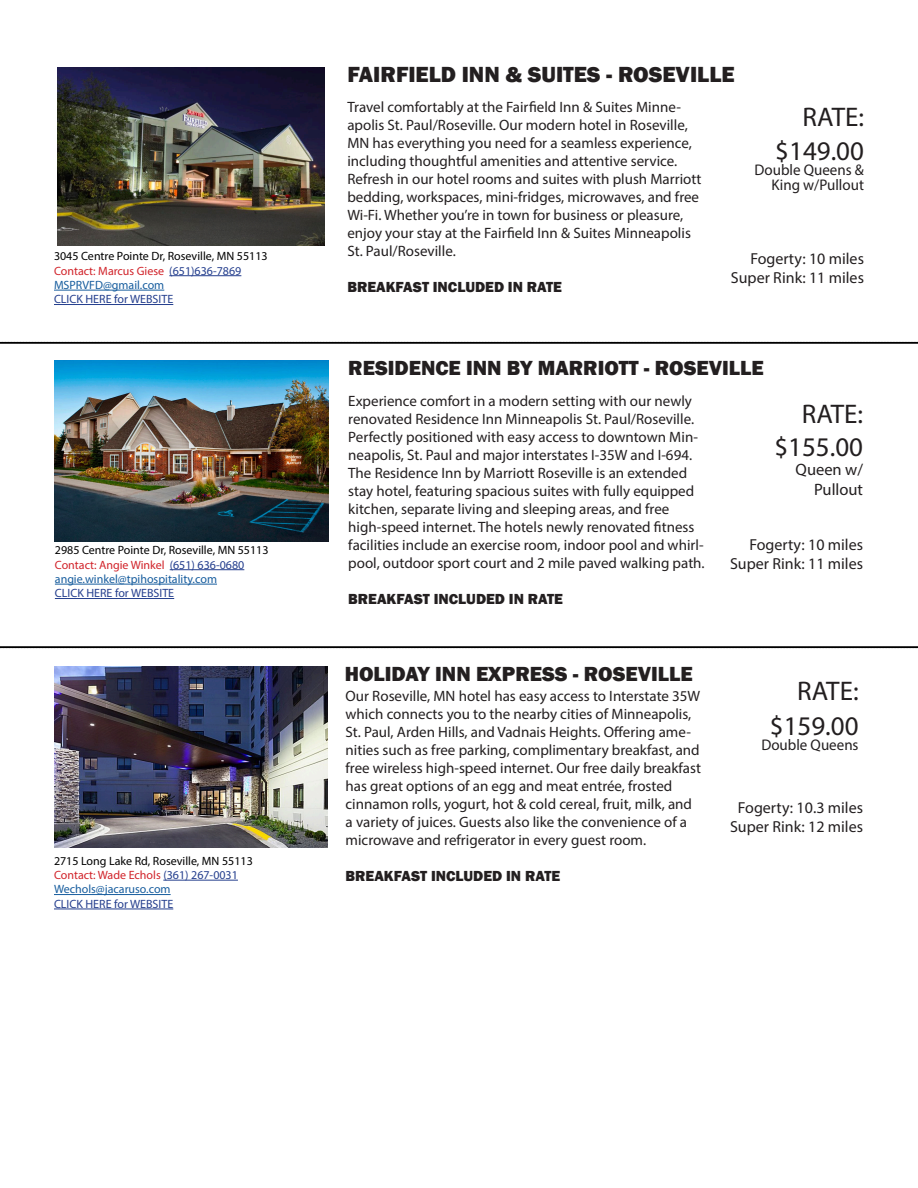
<style>
.page{position:relative;width:918px;height:1188px;background:#fff}
.page>*{position:absolute;margin:0;border:0;box-sizing:border-box;transform-origin:0 0}
.t1{font:27px "Myriad Pro";color:#231f20}
.t2{font:800 22.5px "Franklin Gothic";color:#231f20}
.t3{font:800 21px "Franklin Gothic";color:#231f20}
.t4{font:16.5px "Myriad Pro";color:#231f20}
.t5{font:16.05px "Myriad Pro";color:#231f20}
.t6{font:15.45px/15px "Myriad Pro";color:#231f20;text-align:right}
.t7{font:15px/18px "Myriad Pro";color:#231f20}
.t8{font:800 15px "Franklin Gothic";color:#231f20}
.t9{font:12px "Myriad Pro";color:#000}
.t10{font:12px "Myriad Pro";color:#d1232a}
.t11{font:12px "Myriad Pro";color:#175d9e}
.t12{font:12px "Myriad Pro";color:#253f8e}
.s1{color:#253f8e}
</style>
<div class="page">
<svg style="left:0;top:342px;width:918px;height:2px;background:#1f1f1f"></svg>
<svg style="left:0;top:646px;width:918px;height:2px;background:#1e1e1e"></svg>
<hr style="left:169px;top:275px;width:72px;height:1px;background:#253f8e">
<hr style="left:54px;top:290px;width:110px;height:1px;background:#175d9e">
<hr style="left:54px;top:304px;width:119px;height:1px;background:#253f8e">
<img style="left:57px;top:68px;width:267px;height:177px">
<hr style="left:170px;top:569px;width:74px;height:1px;background:#253f8e">
<hr style="left:55px;top:584px;width:162px;height:1px;background:#175d9e">
<hr style="left:55px;top:598px;width:119px;height:1px;background:#253f8e">
<img style="left:55px;top:360px;width:273px;height:181px">
<hr style="left:163px;top:880px;width:75px;height:1px;background:#253f8e">
<hr style="left:54px;top:894px;width:117px;height:1px;background:#175d9e">
<hr style="left:54px;top:909px;width:119px;height:1px;background:#253f8e">
<img style="left:54px;top:666px;width:274px;height:181px">
<p class="t9" style="left:54px;top:249px;width:215px">3045 Centre Pointe Dr, Roseville, MN 55113</p>
<p class="t10" style="left:54px;top:263px;width:189px">Contact: Marcus Giese <span class="s1">(651)636-7869</span></p>
<p class="t11" style="left:54px;top:277px;width:112px">MSPRVFD@gmail.com</p>
<p class="t12" style="left:54px;top:292px;width:121px">CLICK HERE for WEBSITE</p>
<p class="t9" style="left:55px;top:543px;width:215px">2985 Centre Pointe Dr, Roseville, MN 55113</p>
<p class="t10" style="left:55px;top:557px;width:191px">Contact: Angie Winkel <span class="s1">(651) 636-0680</span></p>
<p class="t11" style="left:55px;top:571px;width:164px">angie.winkel@tpihospitality.com</p>
<p class="t12" style="left:55px;top:586px;width:121px">CLICK HERE for WEBSITE</p>
<p class="t9" style="left:54px;top:853px;width:200px">2715 Long Lake Rd, Roseville, MN 55113</p>
<p class="t10" style="left:54px;top:868px;width:185px">Contact: Wade Echols <span class="s1">(361) 267-0031</span></p>
<p class="t11" style="left:54px;top:882px;width:118px">Wechols@jacaruso.com</p>
<p class="t12" style="left:54px;top:896px;width:121px">CLICK HERE for WEBSITE</p>
<p class="t2" style="left:347px;top:60px;width:389px">FAIRFIELD INN &amp; SUITES - ROSEVILLE</p>
<p class="t7" style="left:347px;top:98px;width:356px">Travel comfortably at the Fairfield Inn &amp; Suites Minne&shy;apolis St. Paul/Roseville. Our modern hotel in Roseville, MN has everything you need for a seamless experience, including thoughtful amenities and attentive service.<br>Refresh in our hotel rooms and suites with plush Marriott bedding, workspaces, mini-fridges, microwaves, and free Wi-Fi. Whether you’re in town for business or pleasure, enjoy your stay at the Fairfield Inn &amp; Suites Minneapolis St. Paul/Roseville.</p>
<p class="t8" style="left:347px;top:277px;width:216px">BREAKFAST INCLUDED IN RATE</p>
<p class="t1" style="left:803px;top:100px;width:63px">RATE:</p>
<p class="t1" style="left:775px;top:135px;width:90px">$149.00</p>
<p class="t6" style="left:754px;top:162px;width:111px">Double Queens &amp;<br>King w/Pullout</p>
<p class="t5" style="left:750px;top:249px;width:115px">Fogerty: 10 miles</p>
<p class="t5" style="left:731px;top:268px;width:135px">Super Rink: 11 miles</p>
<p class="t3" style="left:348px;top:354px;width:417px">RESIDENCE INN BY MARRIOTT - ROSEVILLE</p>
<p class="t7" style="left:348px;top:392px;width:358px">Experience comfort in a modern setting with our newly renovated Residence Inn Minneapolis St. Paul/Roseville.<br>Perfectly positioned with easy access to downtown Min&shy;neapolis, St. Paul and major interstates I-35W and I-694.<br>The Residence Inn by Marriott Roseville is an extended stay hotel, featuring spacious suites with fully equipped kitchen, separate living and sleeping areas, and free high-speed internet. The hotels newly renovated fitness facilities include an exercise room, indoor pool and whirl&shy;pool, outdoor sport court and 2 mile paved walking path.</p>
<p class="t8" style="left:348px;top:589px;width:216px">BREAKFAST INCLUDED IN RATE</p>
<p class="t1" style="left:802px;top:398px;width:63px">RATE:</p>
<p class="t1" style="left:774px;top:430px;width:90px">$155.00</p>
<p class="t4" style="left:796px;top:460px;width:69px">Queen w/</p>
<p class="t4" style="left:814px;top:479px;width:51px">Pullout</p>
<p class="t5" style="left:749px;top:535px;width:115px">Fogerty: 10 miles</p>
<p class="t5" style="left:730px;top:554px;width:135px">Super Rink: 11 miles</p>
<p class="t3" style="left:345px;top:661px;width:349px">HOLIDAY INN EXPRESS - ROSEVILLE</p>
<p class="t7" style="left:346px;top:686px;width:357px">Our Roseville, MN hotel has easy access to Interstate 35W which connects you to the nearby cities of Minneapolis, St. Paul, Arden Hills, and Vadnais Heights. Offering ame&shy;nities such as free parking, complimentary breakfast, and free wireless high-speed internet. Our free daily breakfast has great options of an egg and meat entrée, frosted cinnamon rolls, yogurt, hot &amp; cold cereal, fruit, milk, and a variety of juices. Guests also like the convenience of a microwave and refrigerator in every guest room.</p>
<p class="t8" style="left:346px;top:866px;width:216px">BREAKFAST INCLUDED IN RATE</p>
<p class="t1" style="left:797px;top:675px;width:63px">RATE:</p>
<p class="t1" style="left:770px;top:709px;width:90px">$159.00</p>
<p class="t6" style="left:761px;top:737px;width:99px">Double Queens</p>
<p class="t5" style="left:738px;top:798px;width:127px">Fogerty: 10.3 miles</p>
<p class="t5" style="left:730px;top:817px;width:135px">Super Rink: 12 miles</p>
</div>
